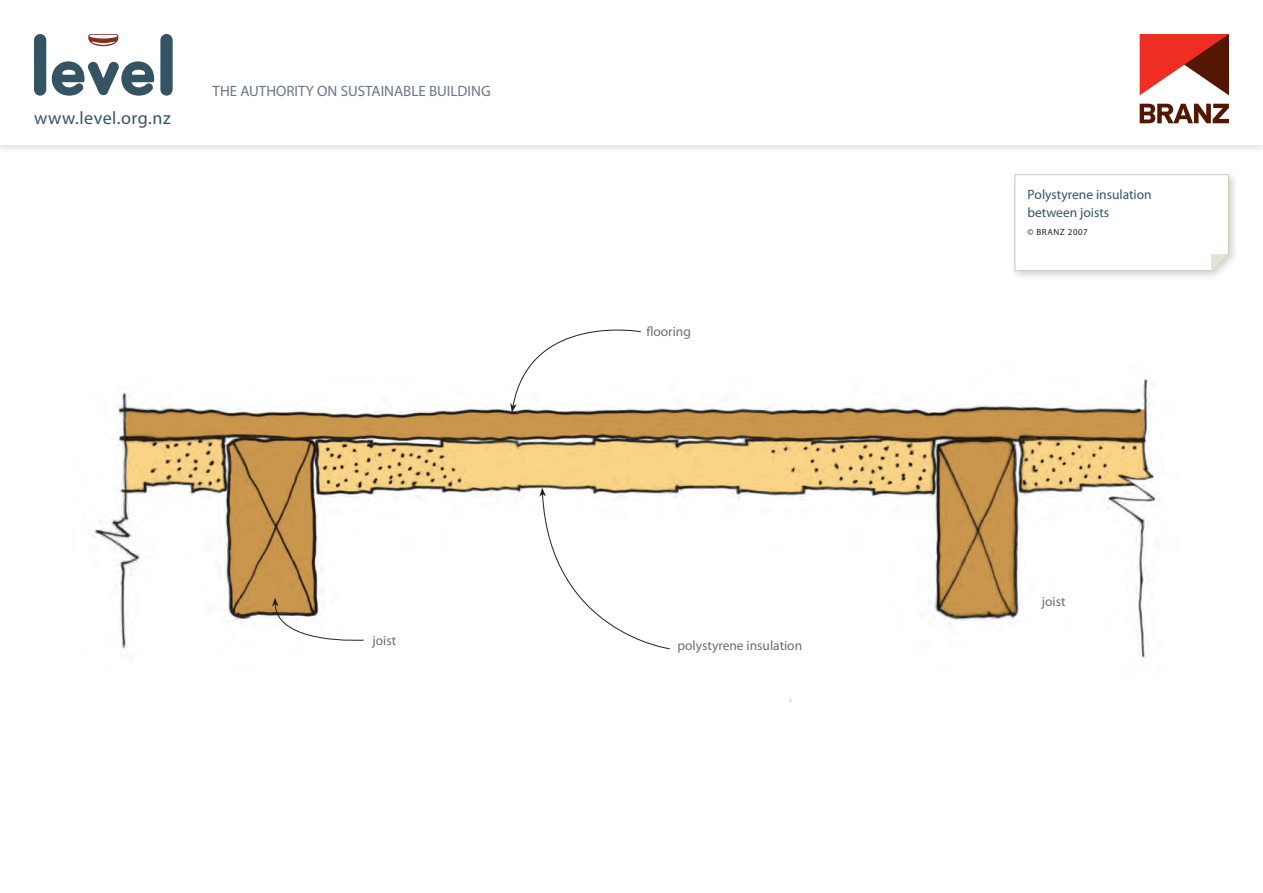
<style>
.page{position:relative;width:1263px;height:893px;background:#fff}
.page>*{position:absolute;margin:0;border:0;box-sizing:border-box;transform-origin:0 0}
.t1{font:18px "Myriad Pro";letter-spacing:.03em;color:#345463}
.t2{font:15px "Myriad Pro";color:#697684}
.t3{font:13.5px "Myriad Pro";color:#6c6d70}
.t4{font:13.5px/18px "Myriad Pro";color:#345463}
.t5{font:9px "Myriad Pro";letter-spacing:.06em;color:#231f20}
</style>
<div class="page">
<div style="left:0;top:0;width:1263px;height:153px;background:#f0f0f0"></div>
<div style="left:0;top:0;width:1263px;height:145px;background:#fff"></div>
<svg style="left:1140px;top:104px;width:89px;height:19px"></svg>
<svg style="left:1140px;top:34px;width:89px;height:61px"></svg>
<svg style="left:160px;top:34px;width:13px;height:62px"></svg>
<svg style="left:52px;top:61px;width:102px;height:35px"></svg>
<svg style="left:88px;top:34px;width:31px;height:12px"></svg>
<svg style="left:34px;top:34px;width:12px;height:62px"></svg>
<div style="left:1010px;top:170px;width:229px;height:112px;background:#231f20;opacity:.2"></div>
<svg style="left:1014px;top:174px;width:215px;height:97px"></svg>
<svg style="left:125px;top:329px;width:1026px;height:320px"></svg>
<p class="t1" style="left:34px;top:107px;width:138px">www.level.org.nz</p>
<p class="t2" style="left:213px;top:82px;width:280px">THE AUTHORITY ON SUSTAINABLE BUILDING</p>
<p class="t3" style="left:646px;top:323px;width:46px">flooring</p>
<p class="t3" style="left:373px;top:632px;width:25px">joist</p>
<p class="t3" style="left:677px;top:638px;width:126px">polystyrene insulation</p>
<p class="t4" style="left:1027px;top:185px;width:126px">Polystyrene insulation between joists</p>
<p class="t5" style="left:1027px;top:227px;width:62px">© BRANZ 2007</p>
<p class="t3" style="left:1042px;top:593px;width:25px">joist</p>
</div>
